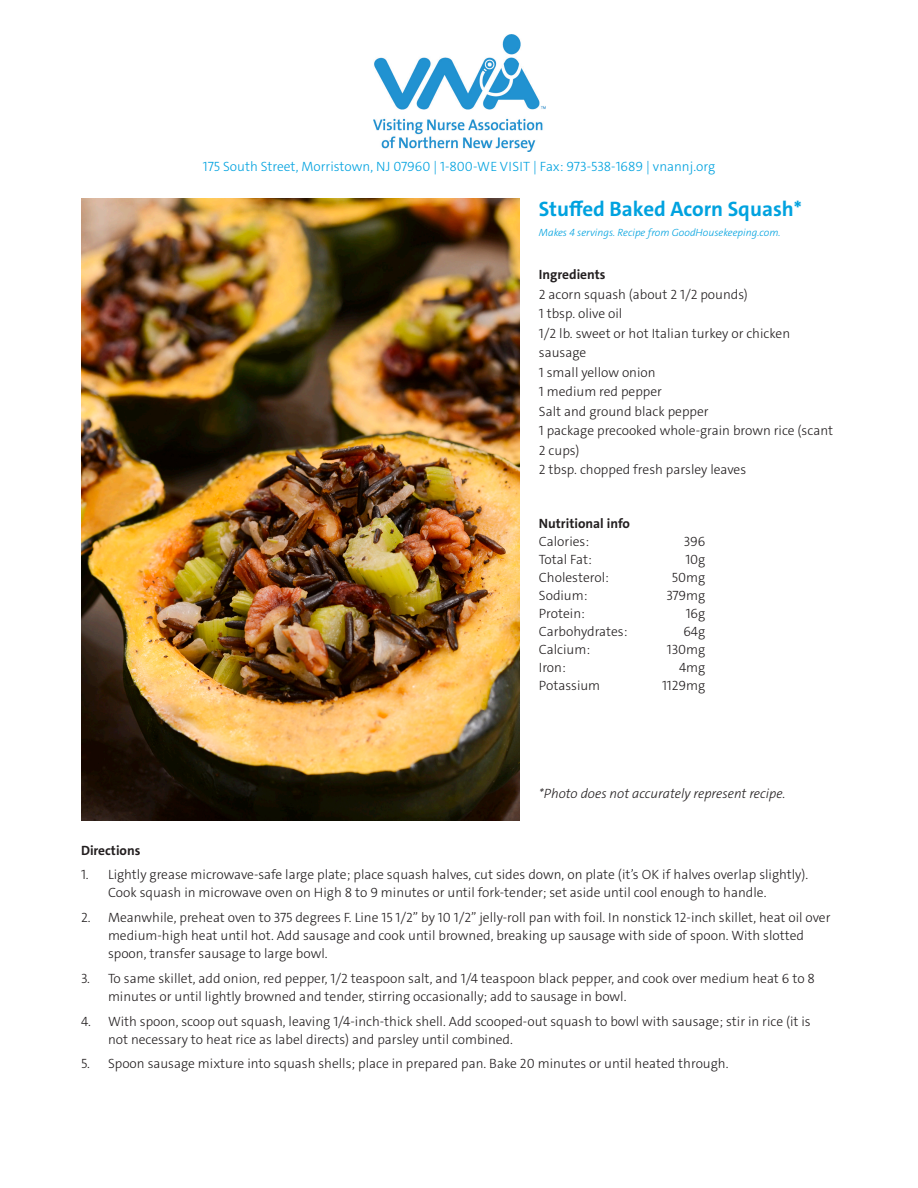
<style>
.page{position:relative;width:918px;height:1188px;background:#fff}
.page>*{position:absolute;margin:0;border:0;box-sizing:border-box;transform-origin:0 0}
.t1{font:700 21px "The Sans";color:#00a2df}
.t2{font:300 13.5px/18px "The Sans";color:#231f20}
.t3{font:300 13.5px "The Sans";color:#00a2df}
.t4{font:italic 300 13.5px "The Sans";color:#231f20}
.t5{font:700 13.5px "The Sans";color:#231f20}
.t6{font:italic 300 10.5px "The Sans";color:#00a2df}
</style>
<div class="page">
<img style="left:374px;top:34px;width:172px;height:117px">
<img style="left:81px;top:198px;width:438px;height:623px">
<p class="t3" style="left:203px;top:157px;width:514px">175 South Street, Morristown, NJ 07960 | 1-800-WE VISIT | Fax: 973-538-1689 | vnannj.org</p>
<p class="t1" style="left:539px;top:196px;width:264px">Stuffed Baked Acorn Squash*</p>
<p class="t6" style="left:539px;top:225px;width:243px">Makes 4 servings. Recipe from GoodHousekeeping.com.</p>
<p class="t5" style="left:539px;top:266px;width:68px">Ingredients</p>
<p class="t2" style="left:539px;top:285px;width:211px">2 acorn squash (about 2 1/2 pounds)</p>
<p class="t2" style="left:539px;top:305px;width:85px">1 tbsp. olive oil</p>
<p class="t2" style="left:539px;top:324px;width:253px;line-height:19.5px">1/2 lb. sweet or hot Italian turkey or chicken sausage</p>
<p class="t2" style="left:539px;top:363px;width:118px">1 small yellow onion</p>
<p class="t2" style="left:539px;top:383px;width:125px">1 medium red pepper</p>
<p class="t2" style="left:539px;top:402px;width:171px">Salt and ground black pepper</p>
<p class="t2" style="left:539px;top:421px;width:296px;line-height:19.5px">1 package precooked whole-grain brown rice (scant<br>2 cups)</p>
<p class="t2" style="left:539px;top:461px;width:209px">2 tbsp. chopped fresh parsley leaves</p>
<p class="t5" style="left:539px;top:515px;width:93px">Nutritional info</p>
<p class="t2" style="left:539px;top:533px;width:52px">Calories:</p>
<p class="t2" style="left:684px;top:533px;width:23px">396</p>
<p class="t2" style="left:539px;top:551px;width:54px">Total Fat:</p>
<p class="t2" style="left:685px;top:551px;width:22px">10g</p>
<p class="t2" style="left:539px;top:569px;width:72px">Cholesterol:</p>
<p class="t2" style="left:672px;top:569px;width:35px">50mg</p>
<p class="t2" style="left:539px;top:587px;width:50px">Sodium:</p>
<p class="t2" style="left:666px;top:587px;width:40px">379mg</p>
<p class="t2" style="left:539px;top:605px;width:48px">Protein:</p>
<p class="t2" style="left:686px;top:605px;width:21px">16g</p>
<p class="t2" style="left:539px;top:623px;width:90px">Carbohydrates:</p>
<p class="t2" style="left:683px;top:623px;width:24px">64g</p>
<p class="t2" style="left:539px;top:641px;width:53px">Calcium:</p>
<p class="t2" style="left:667px;top:641px;width:40px">130mg</p>
<p class="t2" style="left:539px;top:659px;width:28px">Iron:</p>
<p class="t2" style="left:679px;top:659px;width:28px">4mg</p>
<p class="t2" style="left:539px;top:677px;width:63px">Potassium</p>
<p class="t2" style="left:662px;top:677px;width:45px">1129mg</p>
<p class="t4" style="left:539px;top:785px;width:248px">*Photo does not accurately represent recipe.</p>
<p class="t5" style="left:81px;top:841px;width:61px">Directions</p>
<p class="t2" style="left:108px;top:866px;width:702px;text-indent:-27px">1. Lightly grease microwave-safe large plate; place squash halves, cut sides down, on plate (it’s OK if halves overlap slightly).<br>Cook squash in microwave oven on High 8 to 9 minutes or until fork-tender; set aside until cool enough to handle.</p>
<p class="t2" style="left:108px;top:909px;width:724px;text-indent:-27px">2. Meanwhile, preheat oven to 375 degrees F. Line 15 1/2” by 10 1/2” jelly-roll pan with foil. In nonstick 12-inch skillet, heat oil over medium-high heat until hot. Add sausage and cook until browned, breaking up sausage with side of spoon. With slotted spoon, transfer sausage to large bowl.</p>
<p class="t2" style="left:108px;top:969px;width:709px;text-indent:-27px">3. To same skillet, add onion, red pepper, 1/2 teaspoon salt, and 1/4 teaspoon black pepper, and cook over medium heat 6 to 8 minutes or until lightly browned and tender, stirring occasionally; add to sausage in bowl.</p>
<p class="t2" style="left:108px;top:1012px;width:704px;text-indent:-27px">4. With spoon, scoop out squash, leaving 1/4-inch-thick shell. Add scooped-out squash to bowl with sausage; stir in rice (it is not necessary to heat rice as label directs) and parsley until combined.</p>
<p class="t2" style="left:81px;top:1055px;width:649px">5. Spoon sausage mixture into squash shells; place in prepared pan. Bake 20 minutes or until heated through.</p>
</div>
